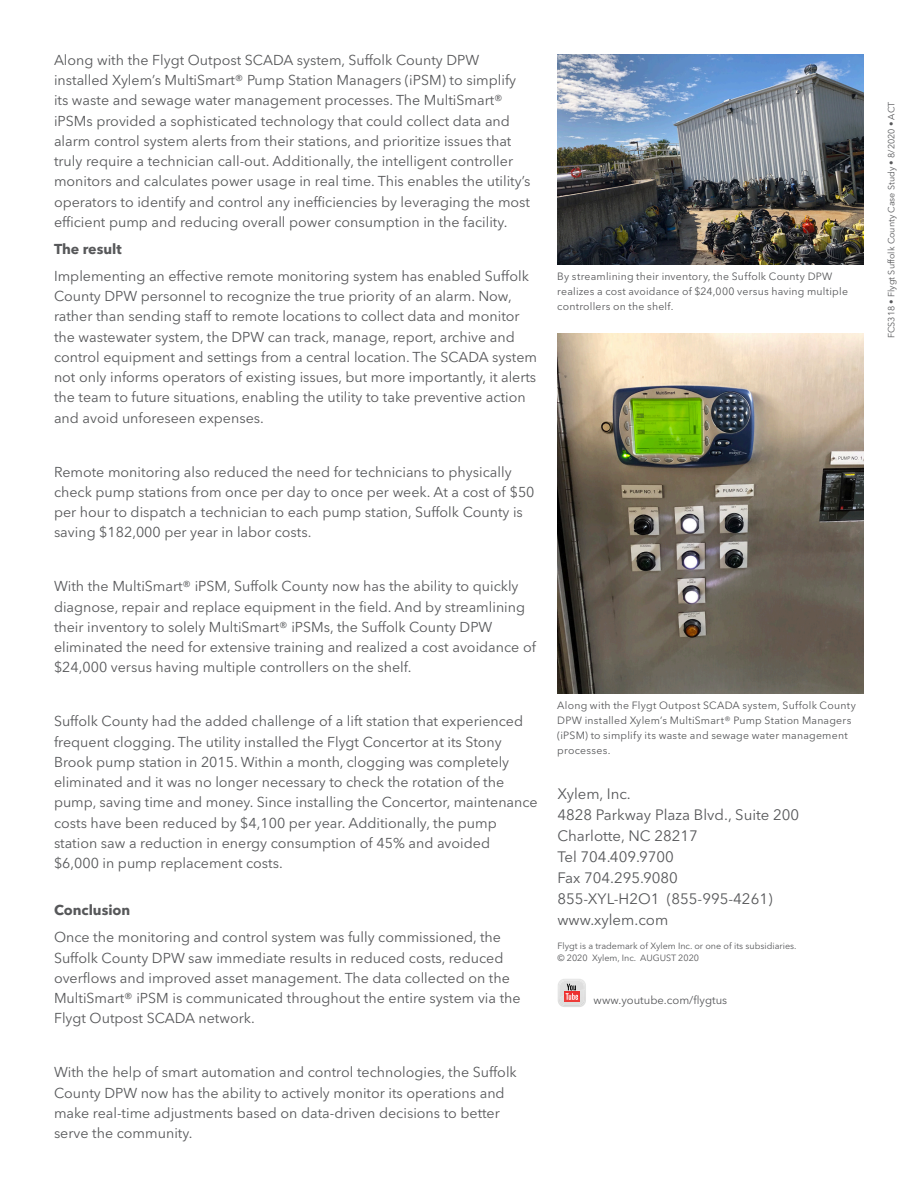
<style>
.page{position:relative;width:918px;height:1188px;background:#fff}
.page>*{position:absolute;margin:0;border:0;box-sizing:border-box;transform-origin:0 0}
.address{font:15px "Avenir Next LT Pro";color:#57585a}
.Body_text{font:14.25px/20.2px "Avenir Next LT Pro";color:#57585a}
.Body_text-2{font:700 14.25px "Avenir Next LT Pro";color:#57585a}
.small_body_text{font:11.25px "Avenir Next LT Pro";color:#57585a}
.Body_text-3{font:10.5px/15px "Avenir Next LT Pro";letter-spacing:.02em;color:#57585a}
.legal_copy{font:9px "Avenir Next LT Pro";color:#57585a}
</style>
<div class="page">
<img style="left:557px;top:333px;width:307px;height:360px">
<img style="left:557px;top:54px;width:307px;height:210px">
<svg style="left:558px;top:979px;width:28px;height:28px"></svg>
<p class="Body_text" style="left:54px;top:50px;width:478px">Along with the Flygt Outpost SCADA system, Suffolk County DPW installed Xylem’s MultiSmart® Pump Station Managers (iPSM) to simplify its waste and sewage water management processes. The MultiSmart® iPSMs provided a sophisticated technology that could collect data and alarm control system alerts from their stations, and prioritize issues that truly require a technician call-out. Additionally, the intelligent controller monitors and calculates power usage in real time. This enables the utility’s operators to identify and control any inefficiencies by leveraging the most efficient pump and reducing overall power consumption in the facility.</p>
<p class="Body_text-2" style="left:54px;top:240px;width:69px">The result</p>
<p class="Body_text" style="left:54px;top:266px;width:485px">Implementing an effective remote monitoring system has enabled Suffolk County DPW personnel to recognize the true priority of an alarm. Now, rather than sending staff to remote locations to collect data and monitor the wastewater system, the DPW can track, manage, report, archive and control equipment and settings from a central location. The SCADA system not only informs operators of existing issues, but more importantly, it alerts the team to future situations, enabling the utility to take preventive action and avoid unforeseen expenses.</p>
<p class="Body_text" style="left:54px;top:461px;width:482px">Remote monitoring also reduced the need for technicians to physically check pump stations from once per day to once per week. At a cost of $50 per hour to dispatch a technician to each pump station, Suffolk County is saving $182,000 per year in labor costs.</p>
<p class="Body_text" style="left:54px;top:576px;width:483px">With the MultiSmart® iPSM, Suffolk County now has the ability to quickly diagnose, repair and replace equipment in the field. And by streamlining their inventory to solely MultiSmart® iPSMs, the Suffolk County DPW eliminated the need for extensive training and realized a cost avoidance of $24,000 versus having multiple controllers on the shelf.</p>
<p class="Body_text" style="left:54px;top:711px;width:485px">Suffolk County had the added challenge of a lift station that experienced frequent clogging. The utility installed the Flygt Concertor at its Stony Brook pump station in 2015. Within a month, clogging was completely eliminated and it was no longer necessary to check the rotation of the pump, saving time and money. Since installing the Concertor, maintenance costs have been reduced by $4,100 per year. Additionally, the pump station saw a reduction in energy consumption of 45% and avoided $6,000 in pump replacement costs.</p>
<p class="Body_text-2" style="left:54px;top:902px;width:78px">Conclusion</p>
<p class="Body_text" style="left:54px;top:927px;width:468px">Once the monitoring and control system was fully commissioned, the Suffolk County DPW saw immediate results in reduced costs, reduced overflows and improved asset management. The data collected on the MultiSmart® iPSM is communicated throughout the entire system via the Flygt Outpost SCADA network.</p>
<p class="Body_text" style="left:54px;top:1062px;width:464px">With the help of smart automation and control technologies, the Suffolk County DPW now has the ability to actively monitor its operations and make real-time adjustments based on data-driven decisions to better serve the community.</p>
<p class="Body_text-3" style="left:557px;top:269px;width:292px">By streamlining their inventory, the Suffolk County DPW realizes a cost avoidance of $24,000 versus having multiple controllers on the shelf.</p>
<p class="Body_text-3" style="left:557px;top:698px;width:300px">Along with the Flygt Outpost SCADA system, Suffolk County DPW installed Xylem’s MultiSmart® Pump Station Managers (iPSM) to simplify its waste and sewage water management processes.</p>
<p class="address" style="left:557px;top:785px;width:75px">Xylem, Inc.</p>
<p class="address" style="left:557px;top:806px;width:243px">4828 Parkway Plaza Blvd., Suite 200</p>
<p class="address" style="left:557px;top:827px;width:142px">Charlotte, NC 28217</p>
<p class="address" style="left:557px;top:848px;width:118px">Tel 704.409.9700</p>
<p class="address" style="left:557px;top:869px;width:122px">Fax 704.295.9080</p>
<p class="address" style="left:557px;top:890px;width:217px">855-XYL-H2O1 (855-995-4261)</p>
<p class="address" style="left:557px;top:911px;width:112px">www.xylem.com</p>
<p class="legal_copy" style="left:557px;top:941px;width:241px">Flygt is a trademark of Xylem Inc. or one of its subsidiaries.</p>
<p class="legal_copy" style="left:557px;top:953px;width:143px">© 2020 Xylem, Inc. AUGUST 2020</p>
<p class="small_body_text" style="left:594px;top:993px;width:135px">www.youtube.com/flygtus</p>
<p class="legal_copy" style="left:886px;top:338px;width:238px;rotate:-90deg">FCS318 • Flygt Suffolk County Case Study • 8/2020 • ACT</p>
</div>
